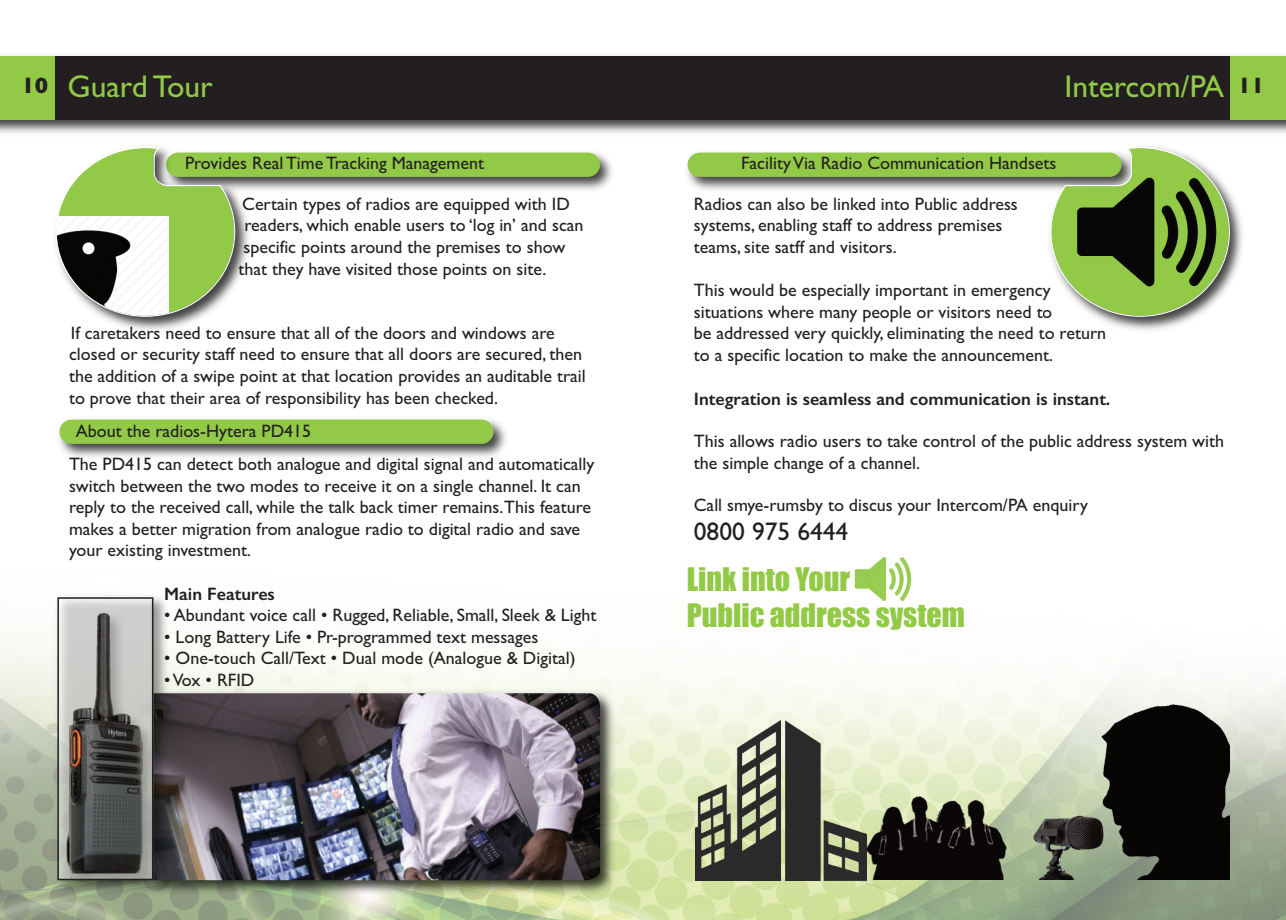
<style>
.page{position:relative;width:1286px;height:920px;background:#fff}
.page>*{position:absolute;margin:0;border:0;box-sizing:border-box;transform-origin:0 0}
.t1{font:31.5px "Gill Sans";color:#92c947}
.t2{font:31.5px "Gill Sans";color:#92c947}
.t3{font:30px/36px "Impact";color:#92c947}
.t4{font:25.5px "Gill Sans";color:#231f20}
.t5{font:700 22.5px "Gill Sans";color:#231f20}
.t6{font:18px/21.6px "Gill Sans";color:#231f20}
.t7{font:600 18px "Gill Sans";color:#231f20}
</style>
<div class="page">
<img style="left:0;top:55px;width:1286px;height:78px">
<div style="left:0;top:56px;width:1286px;height:63px;background:#231f20"></div>
<img style="left:0;top:643px;width:1286px;height:277px">
<img style="left:254px;top:152px;width:358px;height:38px">
<div style="left:166px;top:153px;width:434px;height:24px;background:#92c947;border-radius:12px"></div>
<img style="left:59px;top:419px;width:447px;height:38px">
<div style="left:59px;top:420px;width:434px;height:24px;background:#92c947;border-radius:12px"></div>
<img style="left:687px;top:152px;width:356px;height:38px">
<div style="left:687px;top:153px;width:434px;height:24px;background:#92c947;border-radius:12px"></div>
<img style="left:55px;top:146px;width:199px;height:184px">
<svg style="left:56px;top:147px;width:179px;height:170px"></svg>
<div style="left:1230px;top:56px;width:56px;height:63px;background:#92c947"></div>
<div style="left:0;top:56px;width:55px;height:63px;background:#92c947"></div>
<img style="left:173px;top:687px;width:446px;height:213px">
<img style="left:173px;top:693px;width:427px;height:187px">
<img style="left:51px;top:596px;width:122px;height:304px">
<img style="left:60px;top:600px;width:90px;height:277px">
<div style="left:57px;top:597px;width:96px;height:283px;border:2px solid #231f20"></div>
<img style="left:1043px;top:146px;width:200px;height:184px">
<svg style="left:1050px;top:147px;width:180px;height:170px"></svg>
<img style="left:1006px;top:692px;width:223px;height:188px">
<img style="left:695px;top:715px;width:171px;height:165px">
<img style="left:854px;top:557px;width:58px;height:44px">
<img style="left:866px;top:796px;width:140px;height:84px">
<h1 class="t2" style="left:67px;top:68px;width:147px">Guard Tour</h1>
<h1 class="t1" style="left:1064px;top:68px;width:161px">Intercom/PA</h1>
<p class="t5" style="left:21px;top:72px;width:28px">10</p>
<p class="t5" style="left:1237px;top:72px;width:28px">11</p>
<p class="t6" style="left:185px;top:152px;width:300px">Provides Real Time Tracking Management</p>
<p class="t6" style="left:741px;top:152px;width:317px">FacilityVia Radio Communication Handsets</p>
<p class="t6" style="left:242px;top:193px;width:329px">Certain types of radios are equipped with ID</p>
<p class="t6" style="left:244px;top:214px;width:341px">readers, which enable users to ‘log in’ and scan</p>
<p class="t6" style="left:243px;top:236px;width:323px">specific points around the premises to show</p>
<p class="t6" style="left:239px;top:258px;width:309px">that they have visited those points on site.</p>
<p class="t6" style="left:69px;top:322px;width:518px">If caretakers need to ensure that all of the doors and windows are closed or security staff need to ensure that all doors are secured, then the addition of a swipe point at that location provides an auditable trail to prove that their area of responsibility has been checked.</p>
<p class="t6" style="left:76px;top:420px;width:237px">About the radios-Hytera PD415</p>
<p class="t6" style="left:69px;top:453px;width:527px">The PD415 can detect both analogue and digital signal and automatically switch between the two modes to receive it on a single channel. It can reply to the received call, while the talk back timer remains.This feature makes a better migration from analogue radio to digital radio and save your existing investment.</p>
<p class="t7" style="left:164px;top:583px;width:112px">Main Features</p>
<p class="t6" style="left:164px;top:604px;width:434px">• Abundant voice call • Rugged, Reliable, Small, Sleek &amp; Light</p>
<p class="t6" style="left:164px;top:626px;width:376px">• Long Battery Life • Pr-programmed text messages</p>
<p class="t6" style="left:164px;top:647px;width:413px">• One-touch Call/Text • Dual mode (Analogue &amp; Digital)</p>
<p class="t6" style="left:164px;top:669px;width:92px">•Vox • RFID</p>
<p class="t6" style="left:694px;top:193px;width:325px">Radios can also be linked into Public address systems, enabling staff to address premises teams, site satff and visitors.</p>
<p class="t6" style="left:694px;top:279px;width:414px">This would be especially important in emergency situations where many people or visitors need to<br>be addressed very quickly, eliminating the need to return to a specific location to make the announcement.</p>
<p class="t7" style="left:694px;top:388px;width:418px">Integration is seamless and communication is instant.</p>
<p class="t6" style="left:694px;top:430px;width:532px">This allows radio users to take control of the public address system with the simple change of a channel.</p>
<p class="t6" style="left:694px;top:494px;width:395px">Call smye-rumsby to discus your Intercom/PA enquiry</p>
<h3 class="t4" style="left:694px;top:516px;width:156px">0800 975 6444</h3>
<h2 class="t3" style="left:687px;top:563px;width:280px">Link into Your<br>Public address system</h2>
</div>
